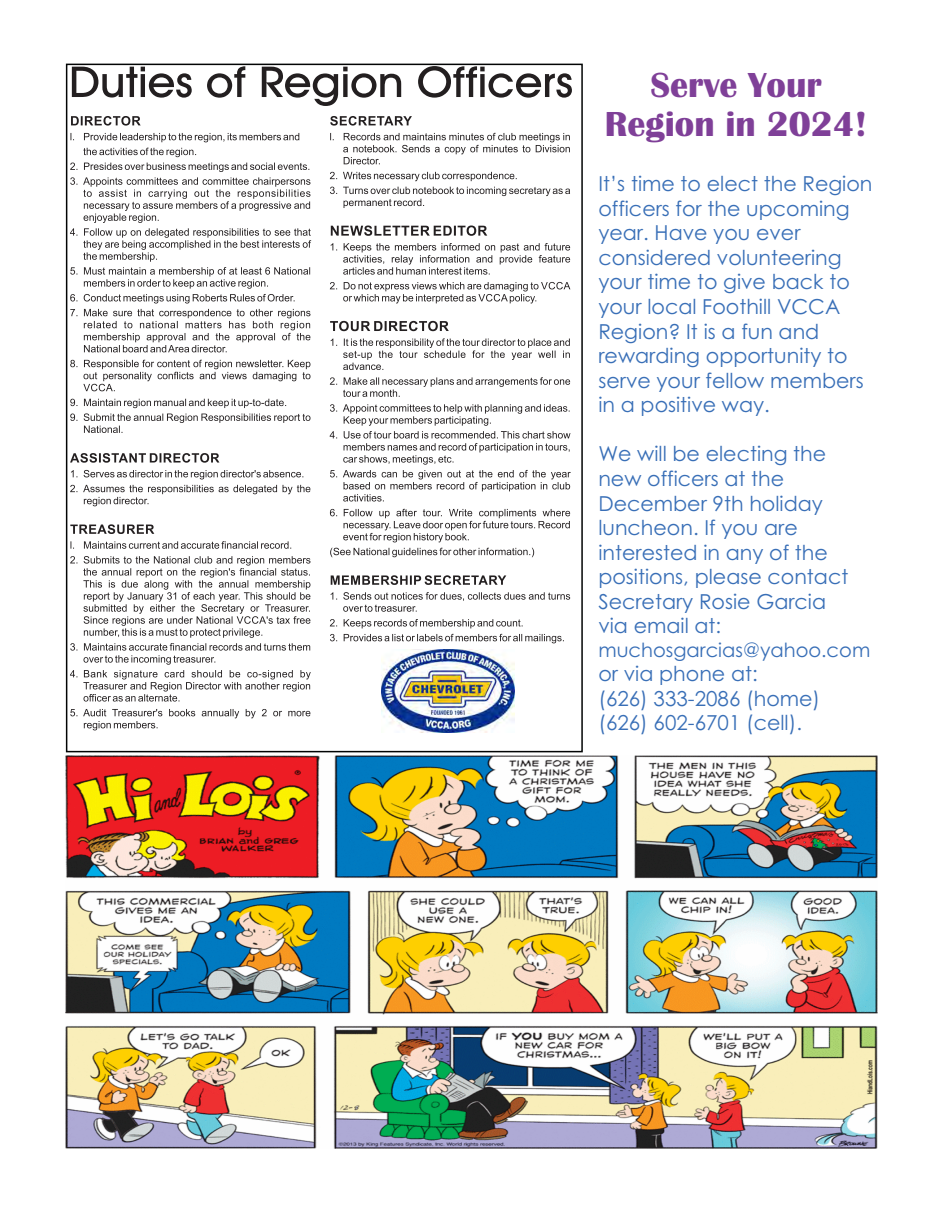
<style>
.page{position:relative;width:945px;height:1215px;background:#fff}
.page>*{position:absolute;margin:0;border:0;box-sizing:border-box;transform-origin:0 0}
.t1{font:700 36px/39.9px "Britannic";color:#7f4098;text-align:center}
.t2{font:20.7px/24.6px "Century Gothic";color:#396fb7}
.t3{font:19.5px "Century Gothic";color:#396fb7}
</style>
<div class="page">
<svg style="left:70px;top:116px;width:14px;height:601px"></svg>
<svg style="left:84px;top:116px;width:328px;height:614px"></svg>
<svg style="left:330px;top:133px;width:241px;height:479px"></svg>
<svg style="left:330px;top:619px;width:234px;height:24px"></svg>
<svg style="left:72px;top:66px;width:500px;height:40px"></svg>
<img style="left:382px;top:650px;width:132px;height:82px">
<img style="left:66px;top:755px;width:811px;height:393px">
<h1 class="t1" style="left:605px;top:67px;width:264px">Serve Your<br>Region in 2024!</h1>
<p class="t2" style="left:598px;top:173px;width:276px">It’s time to elect the Region officers for the upcoming year. Have you ever considered volunteering your time to give back to your local Foothill VCCA<br>Region? It is a fun and rewarding opportunity to serve your fellow members in a positive way.</p>
<p class="t2" style="left:598px;top:443px;width:251px">We will be electing the new officers at the<br>December 9th holiday luncheon. If you are interested in any of the positions, please contact<br>Secretary Rosie Garcia via email at:</p>
<p class="t3" style="left:598px;top:642px;width:273px">muchosgarcias@yahoo.com</p>
<p class="t2" style="left:598px;top:663px;width:223px">or via phone at:<br>(626) 333-2086 (home) (626) 602-6701 (cell).</p>
</div>
